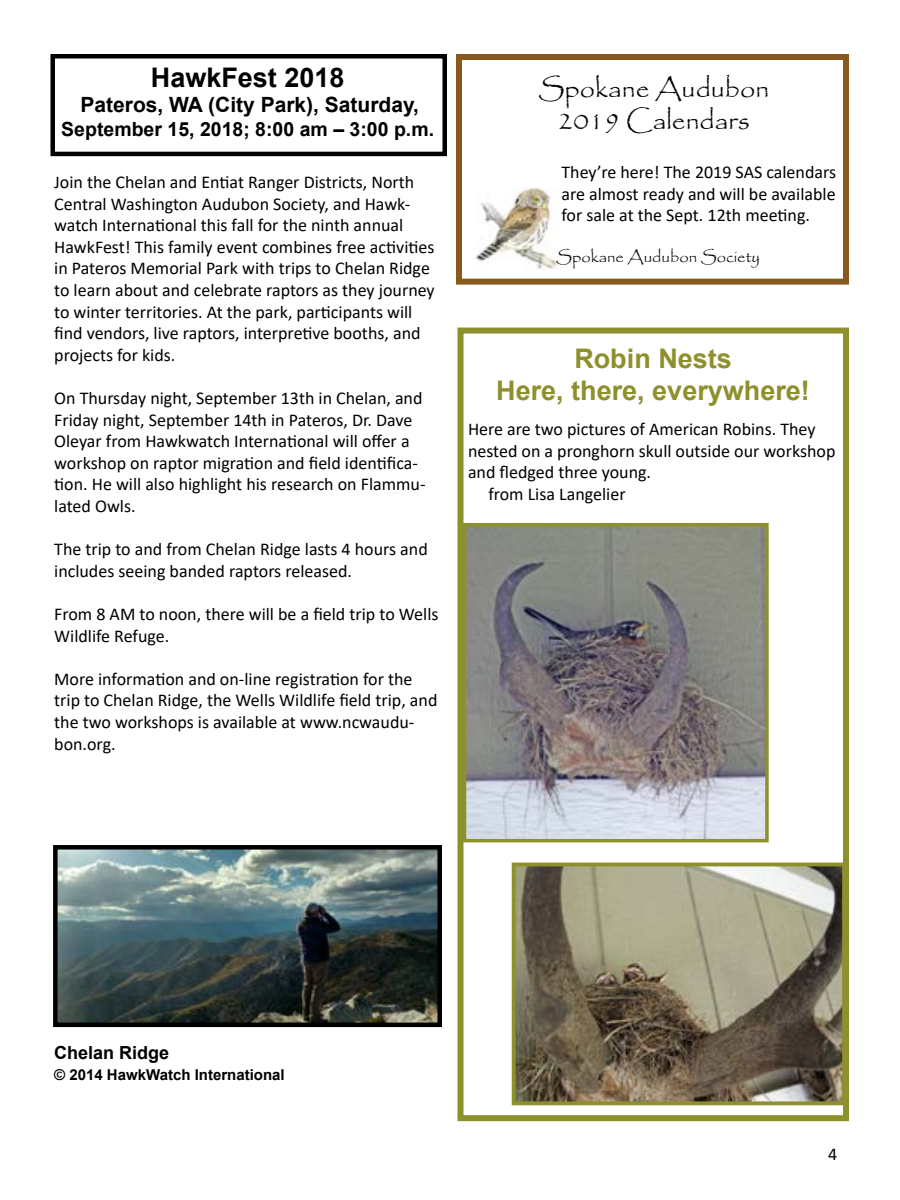
<style>
.page{position:relative;width:900px;height:1200px;background:#fff}
.page>*{position:absolute;margin:0;border:0;box-sizing:border-box;transform-origin:0 0}
.t1{font:700 27px/32.4px "Arial";color:#8e902c;text-align:center}
.t2{font:27px/32.4px "Papyrus";color:#000;text-align:center}
.t3{font:700 27px "Arial";color:#000}
.t4{font:700 21px "Arial";color:#000}
.t5{font:700 19.5px "Arial";color:#000}
.t6{font:18px/21.6px "Calibri";color:#000}
.t7{font:700 18px "Arial";color:#000}
.t8{font:16.5px "Papyrus";color:#000}
.t9{font:700 15px "Arial";color:#000}
</style>
<div class="page">
<img style="left:517px;top:868px;width:324px;height:232px">
<div style="left:512px;top:863px;width:334px;height:242px;border:4px solid #8e902c"></div>
<img style="left:467px;top:527px;width:298px;height:311px">
<div style="left:463px;top:523px;width:306px;height:319px;border:3px solid #8e902c"></div>
<img style="left:58px;top:850px;width:379px;height:172px">
<div style="left:53px;top:845px;width:389px;height:182px;border:4px solid #000"></div>
<div style="left:50px;top:54px;width:397px;height:102px;border:4px solid #000"></div>
<div style="left:458px;top:328px;width:391px;height:793px;border:6px solid #8e902c"></div>
<img style="left:475px;top:187px;width:83px;height:82px">
<div style="left:456px;top:54px;width:393px;height:231px;border:6px solid #89581b"></div>
<h1 class="t3" style="left:151px;top:59px;width:195px">HawkFest 2018</h1>
<p class="t4" style="left:81px;top:90px;width:340px">Pateros, WA (City Park), Saturday,</p>
<p class="t5" style="left:61px;top:115px;width:374px">September 15, 2018; 8:00 am – 3:00 p.m.</p>
<p class="t6" style="left:54px;top:171px;width:382px">Join the Chelan and Entiat Ranger Districts, North Central Washington Audubon Society, and Hawk&shy;watch International this fall for the ninth annual HawkFest! This family event combines free activities in Pateros Memorial Park with trips to Chelan Ridge to learn about and celebrate raptors as they journey to winter territories. At the park, participants will find vendors, live raptors, interpretive booths, and projects for kids.</p>
<p class="t6" style="left:54px;top:387px;width:373px">On Thursday night, September 13th in Chelan, and Friday night, September 14th in Pateros, Dr. Dave Oleyar from Hawkwatch International will offer a workshop on raptor migration and field identifica&shy;tion. He will also highlight his research on Flammu&shy;lated Owls.</p>
<p class="t6" style="left:54px;top:538px;width:375px">The trip to and from Chelan Ridge lasts 4 hours and includes seeing banded raptors released.</p>
<p class="t6" style="left:54px;top:603px;width:386px">From 8 AM to noon, there will be a field trip to Wells<br>Wildlife Refuge.</p>
<p class="t6" style="left:54px;top:668px;width:385px">More information and on-line registration for the trip to Chelan Ridge, the Wells Wildlife field trip, and the two workshops is available at www.ncwaudu&shy;bon.org.</p>
<h1 class="t2" style="left:538px;top:71px;width:232px">Spokane Audubon<br>2019 Calendars</h1>
<p class="t6" style="left:561px;top:161px;width:276px;text-align:justify">They’re here! The 2019 SAS calendars are almost ready and will be available for sale at the Sept. 12th meeting.</p>
<p class="t8" style="left:556px;top:247px;width:205px">Spokane Audubon Society</p>
<h1 class="t1" style="left:496px;top:342px;width:315px">Robin Nests<br>Here, there, everywhere!</h1>
<p class="t6" style="left:468px;top:418px;width:349px">Here are two pictures of American Robins. They</p>
<p class="t6" style="left:468px;top:439px;width:369px">nested on a pronghorn skull outside our workshop</p>
<p class="t6" style="left:468px;top:461px;width:185px">and fledged three young.</p>
<p class="t6" style="left:488px;top:483px;width:139px">from Lisa Langelier</p>
<p class="t7" style="left:54px;top:1040px;width:117px">Chelan Ridge</p>
<p class="t9" style="left:54px;top:1064px;width:232px">© 2014 HawkWatch International</p>
<p class="t6" style="left:828px;top:1142px;width:11px">4</p>
</div>
